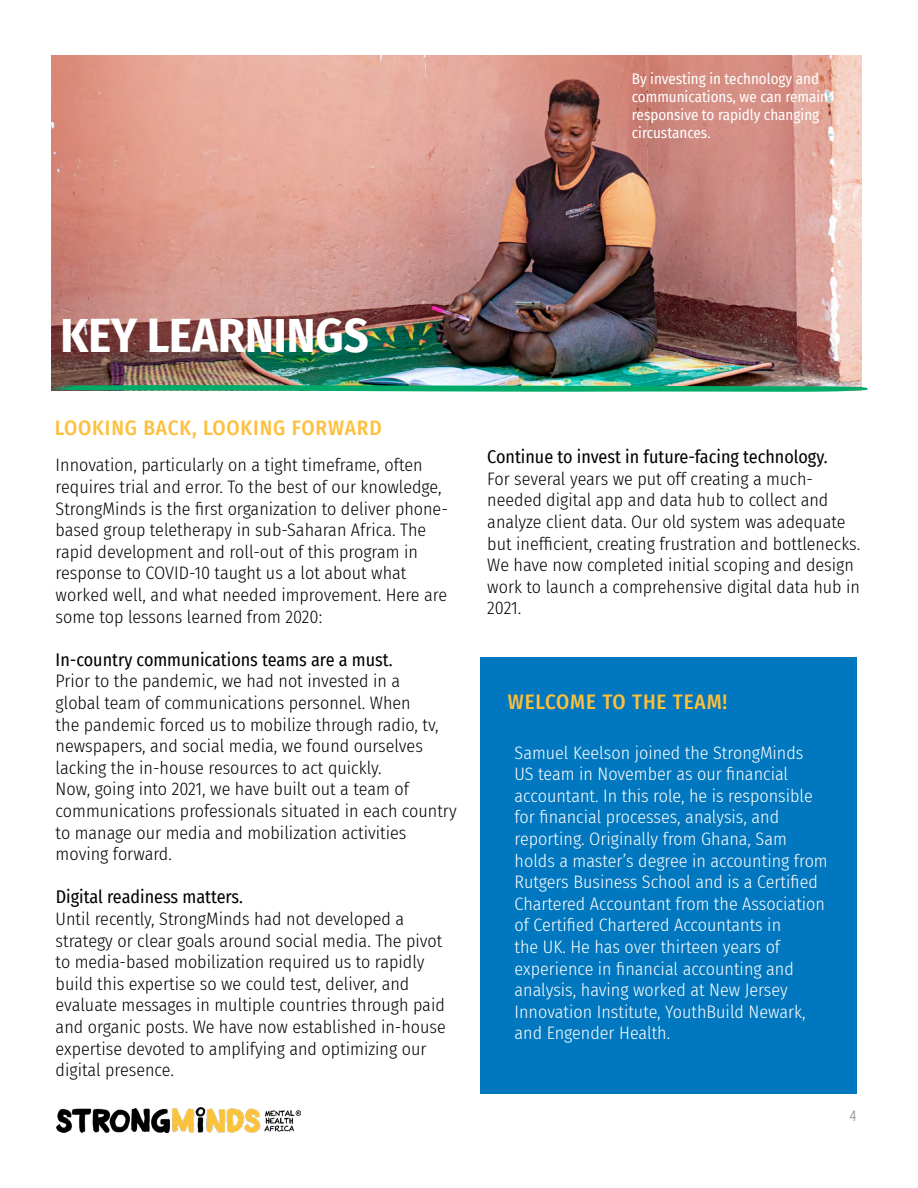
<style>
.page{position:relative;width:918px;height:1188px;background:#fff}
.page>*{position:absolute;margin:0;border:0;box-sizing:border-box;transform-origin:0 0}
.t1{font:700 48px "Fira Sans Condensed";color:#fff}
.t2{font:500 21px "Fira Sans Condensed";letter-spacing:.04em;color:#febf3b}
.t3{font:300 18px/21.6px "Fira Sans Condensed";color:#000}
.t4{font:300 18px/21.6px "Fira Sans Condensed";color:#fff}
.t5{font:18px "Fira Sans Condensed";color:#000}
.t6{font:15px/18px "Fira Sans Condensed";color:#fff}
.t7{font:15px "Museo Sans Cond 300";color:#939598}
</style>
<div class="page">
<img style="left:56px;top:1108px;width:245px;height:24px">
<img style="left:51px;top:56px;width:810px;height:329px">
<img style="left:51px;top:385px;width:817px;height:7px">
<div style="left:481px;top:657px;width:376px;height:437px;background:#0077be"></div>
<p class="t6" style="left:632px;top:70px;width:198px">By investing in technology and communications, we can remain responsive to rapidly changing circustances.</p>
<h1 class="t1" style="left:61px;top:295px;width:310px">KEY LEARNINGS</h1>
<p class="t2" style="left:55px;top:411px;width:329px">LOOKING BACK, LOOKING FORWARD</p>
<p class="t3" style="left:56px;top:454px;width:394px">Innovation, particularly on a tight timeframe, often requires trial and error. To the best of our knowledge, StrongMinds is the first organization to deliver phone&shy;based group teletherapy in sub-Saharan Africa. The rapid development and roll-out of this program in response to COVID-10 taught us a lot about what worked well, and what needed improvement. Here are some top lessons learned from 2020:</p>
<p class="t5" style="left:56px;top:646px;width:338px">In-country communications teams are a must.</p>
<p class="t3" style="left:56px;top:670px;width:403px">Prior to the pandemic, we had not invested in a<br>global team of communications personnel. When<br>the pandemic forced us to mobilize through radio, tv, newspapers, and social media, we found ourselves lacking the in-house resources to act quickly.<br>Now, going into 2021, we have built out a team of communications professionals situated in each country to manage our media and mobilization activities moving forward.</p>
<p class="t5" style="left:56px;top:884px;width:189px">Digital readiness matters.</p>
<p class="t3" style="left:56px;top:908px;width:392px">Until recently, StrongMinds had not developed a strategy or clear goals around social media. The pivot to media-based mobilization required us to rapidly build this expertise so we could test, deliver, and evaluate messages in multiple countries through paid and organic posts. We have now established in-house expertise devoted to amplifying and optimizing our digital presence.</p>
<p class="t5" style="left:487px;top:443px;width:342px">Continue to invest in future-facing technology.</p>
<p class="t3" style="left:487px;top:468px;width:375px">For several years we put off creating a much&shy;needed digital app and data hub to collect and analyze client data. Our old system was adequate but inefficient, creating frustration and bottlenecks.<br>We have now completed initial scoping and design work to launch a comprehensive digital data hub in 2021.</p>
<p class="t2" style="left:508px;top:685px;width:221px">WELCOME TO THE TEAM!</p>
<p class="t4" style="left:515px;top:742px;width:315px">Samuel Keelson joined the StrongMinds<br>US team in November as our financial accountant. In this role, he is responsible for financial processes, analysis, and reporting. Originally from Ghana, Sam holds a master’s degree in accounting from Rutgers Business School and is a Certified Chartered Accountant from the Association of Certified Chartered Accountants in<br>the UK. He has over thirteen years of experience in financial accounting and analysis, having worked at New Jersey Innovation Institute, YouthBuild Newark, and Engender Health.</p>
<p class="t7" style="left:850px;top:1108px;width:9px">4</p>
</div>
